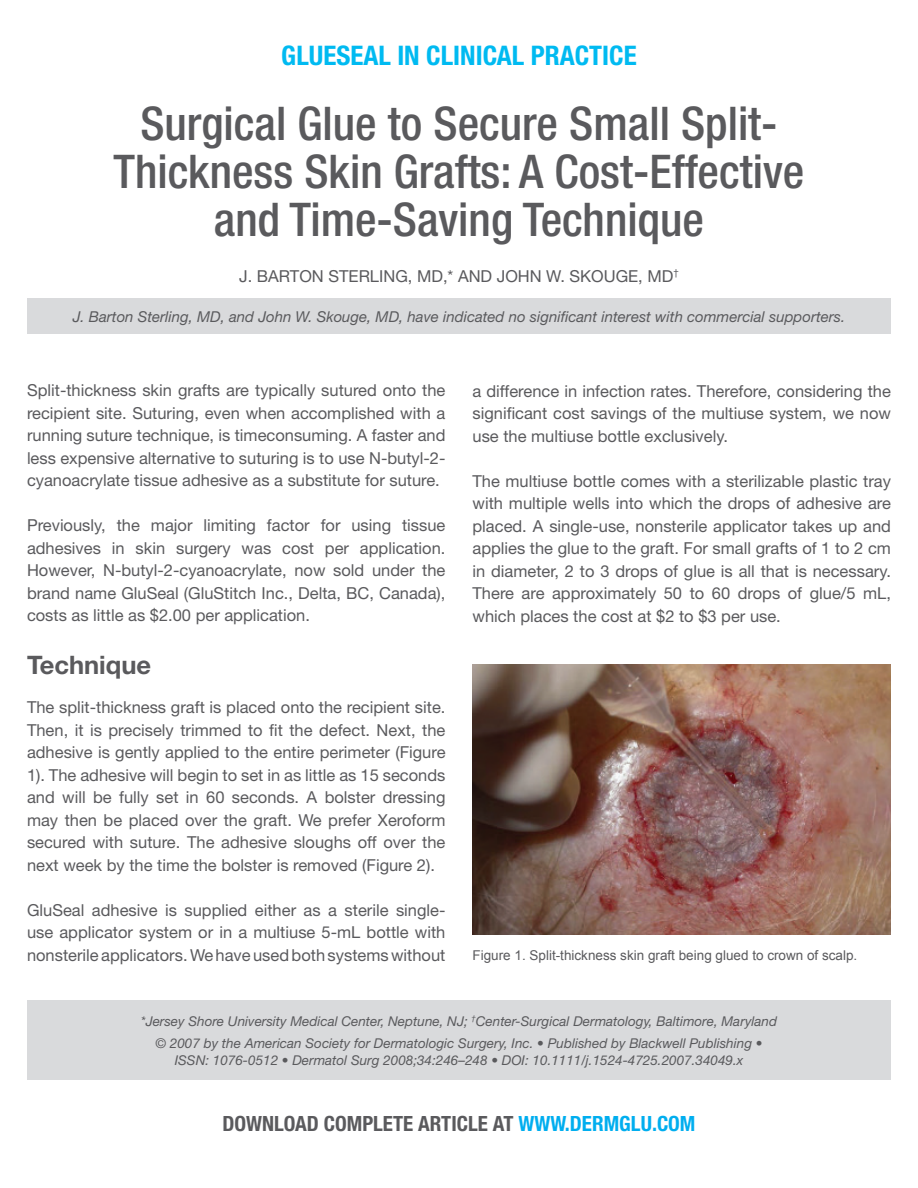
<style>
.page{position:relative;width:918px;height:1188px;background:#fff}
.page>*{position:absolute;margin:0;border:0;box-sizing:border-box;transform-origin:0 0}
.t1{font:500 condensed 46.5px/48px "Helvetica Neue";color:#5a5a5d;text-align:center}
.t2{font:700 condensed 27px "Helvetica Neue";color:#00baf1}
.t3{font:700 25.5px "Helvetica Neue";color:#5a5a5d}
.t4{font:700 condensed 21px "Helvetica Neue";color:#5a5a5d}
.t5{font:16.5px/22.5px "Helvetica Neue";color:#5a5a5d;text-align:justify}
.t6{font:italic 15px "Helvetica Neue";color:#5a5a5d}
.t7{font:italic 13.5px/22.5px "Helvetica Neue";color:#5a5a5d;text-align:center}
.t8{font:13.5px "Arial";color:#5a5a5d}
.s1{color:#00aeef}
</style>
<div class="page">
<div style="left:27px;top:298px;width:864px;height:36px;background:#d9dadc"></div>
<div style="left:27px;top:1000px;width:864px;height:79px;background:#d9dadc"></div>
<img style="left:472px;top:664px;width:419px;height:271px">
<h2 class="t2" style="left:281px;top:40px;width:357px">GLUESEAL IN CLINICAL PRACTICE</h2>
<h1 class="t1" style="left:114px;top:99px;width:692px">Surgical Glue to Secure Small Split-<br>Thickness Skin Grafts: A Cost-Effective and Time-Saving Technique</h1>
<p class="t5" style="left:239px;top:264px;width:441px">J. BARTON STERLING, MD,* AND JOHN W. SKOUGE, MD<sup>†</sup></p>
<p class="t6" style="left:73px;top:308px;width:774px">J. Barton Sterling, MD, and John W. Skouge, MD, have indicated no significant interest with commercial supporters.</p>
<p class="t5" style="left:27px;top:379px;width:420px">Split-thickness skin grafts are typically sutured onto the recipient site. Suturing, even when accomplished with a running suture technique, is timeconsuming. A faster and less expensive alternative to suturing is to use N-butyl-2- cyanoacrylate tissue adhesive as a substitute for suture.</p>
<p class="t5" style="left:27px;top:514px;width:420px">Previously, the major limiting factor for using tissue adhesives in skin surgery was cost per application.<br>However, N-butyl-2-cyanoacrylate, now sold under the brand name GluSeal (GluStitch Inc., Delta, BC, Canada), costs as little as $2.00 per application.</p>
<h3 class="t3" style="left:27px;top:650px;width:126px">Technique</h3>
<p class="t5" style="left:27px;top:696px;width:420px">The split-thickness graft is placed onto the recipient site.<br>Then, it is precisely trimmed to fit the defect. Next, the adhesive is gently applied to the entire perimeter (Figure 1). The adhesive will begin to set in as little as 15 seconds and will be fully set in 60 seconds. A bolster dressing may then be placed over the graft. We prefer Xeroform secured with suture. The adhesive sloughs off over the next week by the time the bolster is removed (Figure 2).</p>
<p class="t5" style="left:27px;top:898px;width:420px">GluSeal adhesive is supplied either as a sterile single&shy;use applicator system or in a multiuse 5-mL bottle with nonsterile applicators. We have used both systems without</p>
<p class="t5" style="left:472px;top:379px;width:420px">a difference in infection rates. Therefore, considering the significant cost savings of the multiuse system, we now use the multiuse bottle exclusively.</p>
<p class="t5" style="left:472px;top:469px;width:420px">The multiuse bottle comes with a sterilizable plastic tray with multiple wells into which the drops of adhesive are placed. A single-use, nonsterile applicator takes up and applies the glue to the graft. For small grafts of 1 to 2 cm in diameter, 2 to 3 drops of glue is all that is necessary.<br>There are approximately 50 to 60 drops of glue/5 mL, which places the cost at $2 to $3 per use.</p>
<p class="t8" style="left:472px;top:947px;width:386px">Figure 1. Split-thickness skin graft being glued to crown of scalp.</p>
<p class="t7" style="left:141px;top:1009px;width:638px">*Jersey Shore University Medical Center, Neptune, NJ; <sup>†</sup>Center-Surgical Dermatology, Baltimore, Maryland © 2007 by the American Society for Dermatologic Surgery, Inc. • Published by Blackwell Publishing •</p>
<p class="t7" style="left:175px;top:1048px;width:570px">ISSN: 1076-0512 • Dermatol Surg 2008;34:246–248 • DOI: 10.1111/j.1524-4725.2007.34049.x</p>
<p class="t4" style="left:222px;top:1111px;width:475px">DOWNLOAD COMPLETE ARTICLE AT <span class="s1">WWW.DERMGLU.COM</span></p>
</div>
